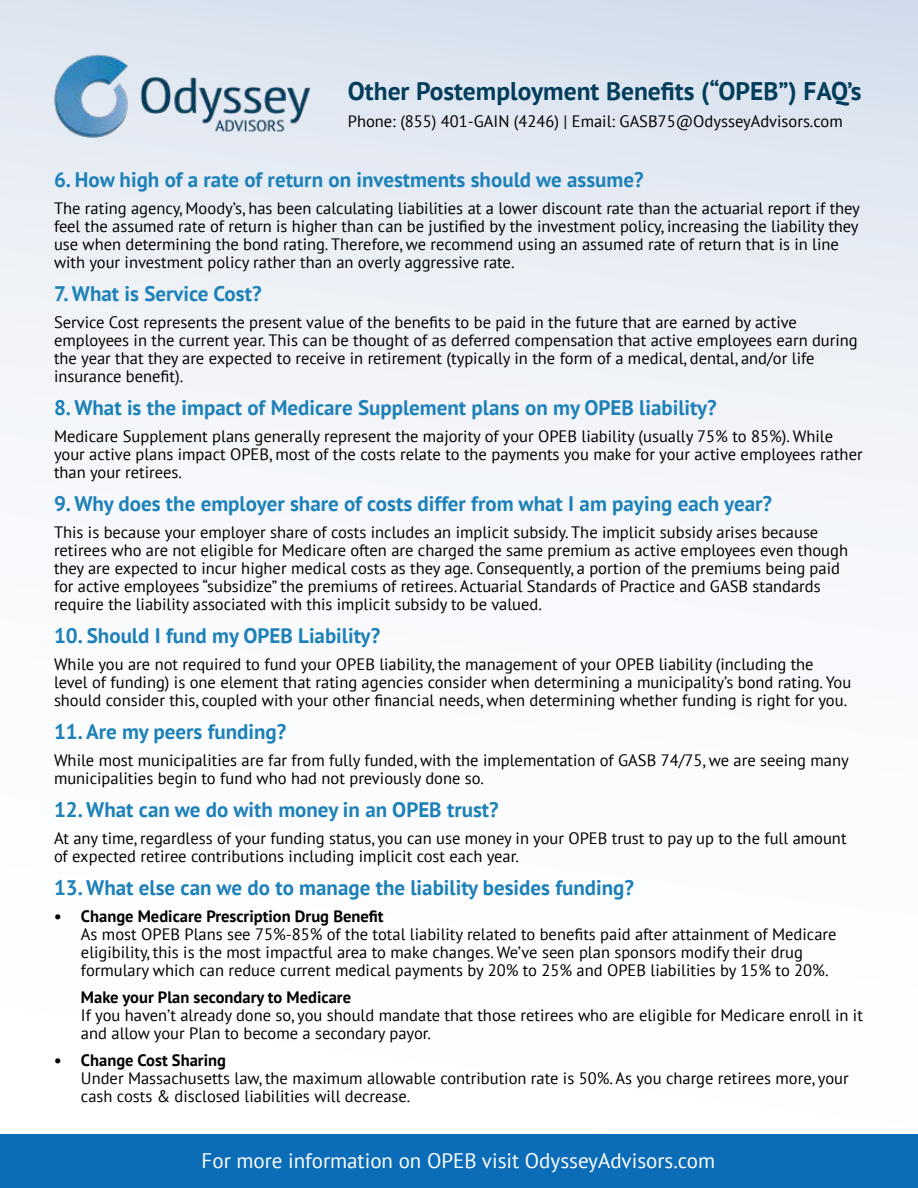
<style>
.page{position:relative;width:918px;height:1188px;background:#fff}
.page>*{position:absolute;margin:0;border:0;box-sizing:border-box;transform-origin:0 0}
.t1{font:700 25.5px "PT Sans";color:#013d5b}
.t2{font:700 21px "PT Sans";color:#1d81b9}
.t3{font:21px "PT Sans";color:#fff}
.t4{font:16.5px/18px "PT Sans";color:#000}
.t5{font:700 16.5px "PT Sans";color:#000}
</style>
<div class="page">
<div style="left:0;top:0;width:918px;height:1188px;background:linear-gradient(to bottom,#e0e7f1,#fff)"></div>
<div style="left:0;top:1134px;width:918px;height:54px;background:#0b6db7"></div>
<img style="left:50px;top:50px;width:263px;height:91px">
<h1 class="t1" style="left:348px;top:75px;width:515px">Other Postemployment Benefits (“OPEB”) FAQ’s</h1>
<p class="t4" style="left:348px;top:112px;width:496px">Phone: (855) 401-GAIN (4246) | Email: GASB75@OdysseyAdvisors.com</p>
<p class="t2" style="left:54px;top:166px;width:591px">6. How high of a rate of return on investments should we assume?</p>
<p class="t4" style="left:54px;top:199px;width:808px">The rating agency, Moody’s, has been calculating liabilities at a lower discount rate than the actuarial report if they feel the assumed rate of return is higher than can be justified by the investment policy, increasing the liability they use when determining the bond rating. Therefore, we recommend using an assumed rate of return that is in line with your investment policy rather than an overly aggressive rate.</p>
<p class="t2" style="left:54px;top:280px;width:209px">7. What is Service Cost?</p>
<p class="t4" style="left:54px;top:313px;width:805px">Service Cost represents the present value of the benefits to be paid in the future that are earned by active employees in the current year. This can be thought of as deferred compensation that active employees earn during the year that they are expected to receive in retirement (typically in the form of a medical, dental, and/or life insurance benefit).</p>
<p class="t2" style="left:54px;top:394px;width:664px">8. What is the impact of Medicare Supplement plans on my OPEB liability?</p>
<p class="t4" style="left:54px;top:427px;width:810px">Medicare Supplement plans generally represent the majority of your OPEB liability (usually 75% to 85%). While your active plans impact OPEB, most of the costs relate to the payments you make for your active employees rather than your retirees.</p>
<p class="t2" style="left:54px;top:490px;width:720px">9. Why does the employer share of costs differ from what I am paying each year?</p>
<p class="t4" style="left:54px;top:523px;width:796px">This is because your employer share of costs includes an implicit subsidy. The implicit subsidy arises because retirees who are not eligible for Medicare often are charged the same premium as active employees even though they are expected to incur higher medical costs as they age. Consequently, a portion of the premiums being paid for active employees “subsidize” the premiums of retirees. Actuarial Standards of Practice and GASB standards require the liability associated with this implicit subsidy to be valued.</p>
<p class="t2" style="left:54px;top:622px;width:328px">10. Should I fund my OPEB Liability?</p>
<p class="t4" style="left:54px;top:655px;width:799px">While you are not required to fund your OPEB liability, the management of your OPEB liability (including the level of funding) is one element that rating agencies consider when determining a municipality’s bond rating. You should consider this, coupled with your other financial needs, when determining whether funding is right for you.</p>
<p class="t2" style="left:54px;top:718px;width:234px">11. Are my peers funding?</p>
<p class="t4" style="left:54px;top:751px;width:796px">While most municipalities are far from fully funded, with the implementation of GASB 74/75, we are seeing many municipalities begin to fund who had not previously done so.</p>
<p class="t2" style="left:54px;top:796px;width:446px">12. What can we do with money in an OPEB trust?</p>
<p class="t4" style="left:54px;top:829px;width:794px">At any time, regardless of your funding status, you can use money in your OPEB trust to pay up to the full amount of expected retiree contributions including implicit cost each year.</p>
<p class="t2" style="left:54px;top:874px;width:582px">13. What else can we do to manage the liability besides funding?</p>
<p class="t5" style="left:54px;top:905px;width:331px">• Change Medicare Prescription Drug Benefit</p>
<p class="t4" style="left:81px;top:925px;width:757px">As most OPEB Plans see 75%-85% of the total liability related to benefits paid after attainment of Medicare eligibility, this is the most impactful area to make changes. We’ve seen plan sponsors modify their drug formulary which can reduce current medical payments by 20% to 25% and OPEB liabilities by 15% to 20%.</p>
<p class="t5" style="left:81px;top:986px;width:272px">Make your Plan secondary to Medicare</p>
<p class="t4" style="left:81px;top:1006px;width:784px">If you haven’t already done so, you should mandate that those retirees who are eligible for Medicare enroll in it and allow your Plan to become a secondary payor.</p>
<p class="t5" style="left:54px;top:1049px;width:173px">• Change Cost Sharing</p>
<p class="t4" style="left:81px;top:1069px;width:769px">Under Massachusetts law, the maximum allowable contribution rate is 50%. As you charge retirees more, your cash costs &amp; disclosed liabilities will decrease.</p>
<p class="t3" style="left:202px;top:1147px;width:515px">For more information on OPEB visit OdysseyAdvisors.com</p>
</div>
